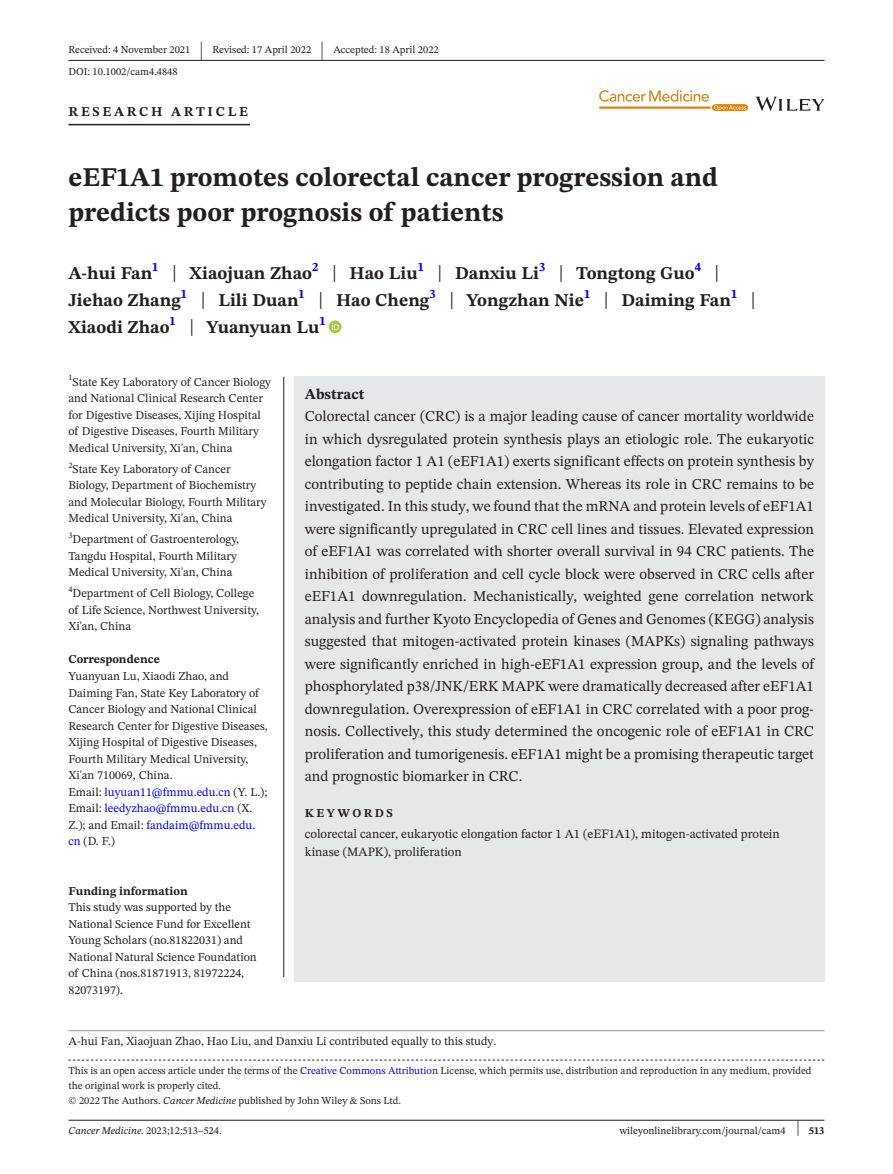
<style>
.page{position:relative;width:893px;height:1174px;background:#fff}
.page>*{position:absolute;margin:0;border:0;box-sizing:border-box;transform-origin:0 0}
.t1{font:700 27px/34.5px "STIX Two Text";color:#231f20}
.t2{font:25.65px "STIX Two Text";color:#231f20;scale:.49 1}
.t3{font:700 18px/27px "STIX Two Text";color:#231f20}
.t4{font:15px/22.5px "STIX Two Text";color:#231f20;text-align:justify}
.t5{font:700 15px "STIX Two Text";color:#231f20}
.t6{font:700 13.5px "STIX Two Text";letter-spacing:.2em;color:#231f20}
.t7{font:12.75px/17.2px "STIX Two Text";color:#231f20}
.t8{font:12px/16.5px "STIX Two Text";color:#231f20}
.t9{font:700 12px "STIX Two Text";color:#231f20}
.t10{font:700 12px "STIX Two Text";letter-spacing:.2em;color:#231f20}
.t11{font:10.5px/15px "STIX Two Text";color:#231f20}
.s1{font-weight:400;font-size:23.4px}
.s2{color:#00f}
.s3{font-style:italic}
.s4{font-size:22.2px}
.s5{font-weight:700}
</style>
<div class="page">
<hr style="left:68px;top:1119px;width:756px;height:1px;background:#231f20">
<svg style="left:756px;top:97px;width:68px;height:14px"></svg>
<svg style="left:599px;top:90px;width:149px;height:21px"></svg>
<hr style="left:68px;top:60px;width:756px;height:1px;background:#231f20">
<hr style="left:68px;top:124px;width:182px;height:1px;background:#231f20">
<div style="left:329px;top:320px;width:12px;height:13px;background:#a5cd39;border-radius:50%"></div>
<svg style="left:332px;top:323px;width:7px;height:7px"></svg>
<svg style="left:68px;top:1059px;width:756px;height:1px"></svg>
<hr style="left:68px;top:1030px;width:756px;height:1px;background:#939598">
<hr style="left:283px;top:377px;width:1px;height:600px;background:#231f20">
<div style="left:294px;top:377px;width:530px;height:522px;background:#e6e7e9"></div>
<div style="left:294px;top:897px;width:530px;height:84px;background:#e6e7e9"></div>
<p class="t11" style="left:68px;top:42px;width:123px">Received: 4 November 2021</p>
<h2 class="t2" style="left:200px;top:32px;width:8px">|</h2>
<p class="t11" style="left:213px;top:42px;width:100px">Revised: 17 April 2022</p>
<h2 class="t2" style="left:321px;top:32px;width:8px">|</h2>
<p class="t11" style="left:333px;top:42px;width:107px">Accepted: 18 April 2022</p>
<p class="t11" style="left:68px;top:64px;width:111px">DOI: 10.1002/cam4.4848</p>
<p class="t6" style="left:68px;top:101px;width:181px">RESEARCH ARTICLE</p>
<h1 class="t1" style="left:68px;top:161px;width:651px">eEF1A1 promotes colorectal cancer progression and predicts poor prognosis of patients</h1>
<p class="t3" style="left:68px;top:260px;width:689px">A-hui Fan<sup>1</sup> <span class="s1">|</span> Xiaojuan Zhao<sup>2</sup> <span class="s1">|</span> Hao Liu<sup>1</sup> <span class="s1">|</span> Danxiu Li<sup>3</sup> <span class="s1">|</span> Tongtong Guo<sup>4</sup> <span class="s1">|<br></span>Jiehao Zhang<sup>1</sup> <span class="s1">|</span> Lili Duan<sup>1</sup> <span class="s1">|</span> Hao Cheng<sup>3</sup> <span class="s1">|</span> Yongzhan Nie<sup>1</sup> <span class="s1">|</span> Daiming Fan<sup>1</sup> <span class="s1">|<br></span>Xiaodi Zhao<sup>1</sup> <span class="s1">|</span> Yuanyuan Lu<sup>1</sup></p>
<p class="t8" style="left:68px;top:373px;width:204px"><sup>1</sup>State Key Laboratory of Cancer Biology and National Clinical Research Center for Digestive Diseases, Xijing Hospital of Digestive Diseases, Fourth Military Medical University, Xi'an, China</p>
<p class="t8" style="left:68px;top:460px;width:200px"><sup>2</sup>State Key Laboratory of Cancer Biology, Department of Biochemistry and Molecular Biology, Fourth Military Medical University, Xi'an, China</p>
<p class="t8" style="left:68px;top:531px;width:172px"><sup>3</sup>Department of Gastroenterology,<br>Tangdu Hospital, Fourth Military<br>Medical University, Xi'an, China</p>
<p class="t8" style="left:68px;top:585px;width:192px"><sup>4</sup>Department of Cell Biology, College of Life Science, Northwest University,<br>Xi'an, China</p>
<p class="t9" style="left:68px;top:651px;width:93px">Correspondence</p>
<p class="t8" style="left:68px;top:667px;width:201px">Yuanyuan Lu, Xiaodi Zhao, and Daiming Fan, State Key Laboratory of Cancer Biology and National Clinical Research Center for Digestive Diseases, Xijing Hospital of Digestive Diseases, Fourth Military Medical University, Xi'an 710069, China.<br>Email: <span class="s2">luyuan11@fmmu.edu.cn</span> (Y. L.); Email: <span class="s2">leedyzhao@fmmu.edu.cn</span> (X.<br>Z.); and Email: <span class="s2">fandaim@fmmu.edu. cn</span> (D. F.)</p>
<p class="t9" style="left:68px;top:882px;width:121px">Funding information</p>
<p class="t8" style="left:68px;top:898px;width:190px">This study was supported by the<br>National Science Fund for Excellent<br>Young Scholars (no.81822031) and<br>National Natural Science Foundation of China (nos.81871913, 81972224,<br>82073197).</p>
<p class="t5" style="left:305px;top:383px;width:61px">Abstract</p>
<p class="t4" style="left:305px;top:405px;width:511px">Colorectal cancer (CRC) is a major leading cause of cancer mortality worldwide in which dysregulated protein synthesis plays an etiologic role. The eukaryotic elongation factor 1 A1 (eEF1A1) exerts significant effects on protein synthesis by contributing to peptide chain extension. Whereas its role in CRC remains to be investigated. In this study, we found that the mRNA and protein levels of eEF1A1 were significantly upregulated in CRC cell lines and tissues. Elevated expression of eEF1A1 was correlated with shorter overall survival in 94 CRC patients. The inhibition of proliferation and cell cycle block were observed in CRC cells after eEF1A1 downregulation. Mechanistically, weighted gene correlation network analysis and further Kyoto Encyclopedia of Genes and Genomes (KEGG) analysis suggested that mitogen-activated protein kinases (MAPKs) signaling pathways were significantly enriched in high-eEF1A1 expression group, and the levels of phosphorylated p38/JNK/ERK MAPK were dramatically decreased after eEF1A1 downregulation. Overexpression of eEF1A1 in CRC correlated with a poor prog&shy;nosis. Collectively, this study determined the oncogenic role of eEF1A1 in CRC proliferation and tumorigenesis. eEF1A1 might be a promising therapeutic target and prognostic biomarker in CRC.</p>
<p class="t10" style="left:305px;top:804px;width:90px">KEYWORDS</p>
<p class="t7" style="left:305px;top:825px;width:477px">colorectal cancer, eukaryotic elongation factor 1 A1 (eEF1A1), mitogen-activated protein kinase (MAPK), proliferation</p>
<p class="t8" style="left:68px;top:1032px;width:429px">A-hui Fan, Xiaojuan Zhao, Hao Liu, and Danxiu Li contributed equally to this study.</p>
<p class="t11" style="left:68px;top:1063px;width:745px">This is an open access article under the terms of the <span class="s2">Creative Commons Attribution</span> License, which permits use, distribution and reproduction in any medium, provided the original work is properly cited.<br>© 2022 The Authors. <span class="s3">Cancer Medicine</span> published by John Wiley &amp; Sons Ltd.</p>
<p class="t11" style="left:68px;top:1123px;width:155px"><span class="s3">Cancer Medicine.</span> 2023;12:513–524.</p>
<p class="t11" style="left:619px;top:1123px;width:207px">wileyonlinelibrary.com/journal/cam4 <span class="s4">|</span> <span class="s5">513</span></p>
</div>
